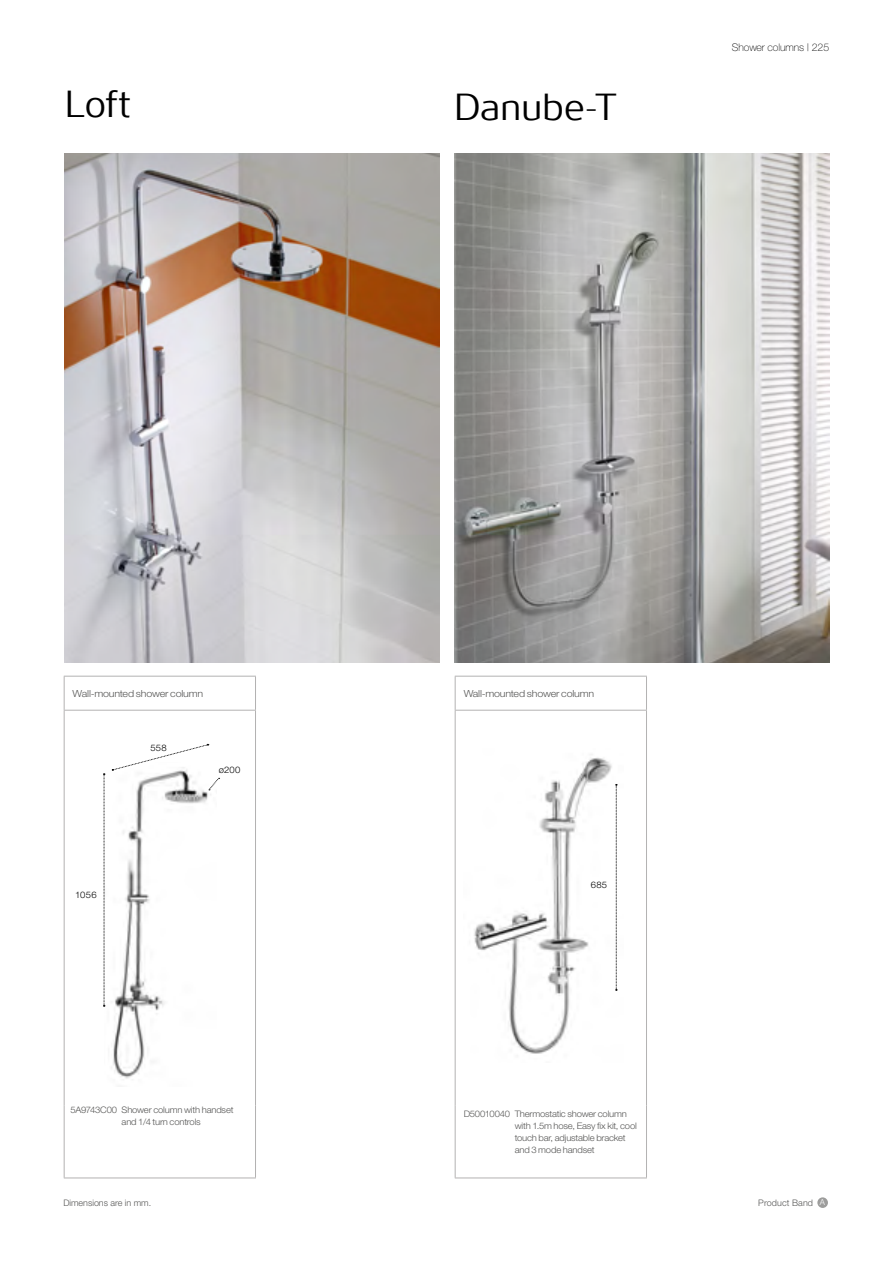
<style>
.page{position:relative;width:893px;height:1263px;background:#fff}
.page>*{position:absolute;margin:0;border:0;box-sizing:border-box;transform-origin:0 0}
.t1{font:300 42px "Roca";letter-spacing:-.02em;color:#000}
.t2{font:100 10.5px "Helvetica Neue";letter-spacing:-.01em;color:#000}
.t3{font:300 9.75px "Helvetica Neue";letter-spacing:-.02em;color:#575756;scale:1.1 1}
.t4{font:300 9px/12px "Helvetica Neue";letter-spacing:-.02em;color:#575756;scale:1.05 1}
.t5{font:300 9px "Helvetica Neue";letter-spacing:-.02em;color:#575756}
.t6{font:300 9px "Helvetica Neue";letter-spacing:.025em;color:#000;scale:1.05 1}
.t7{font:300 9px "Helvetica Neue";letter-spacing:.01em;color:#575756}
.s1{font-size:8.25px;color:#fff}
</style>
<div class="page">
<img style="left:474px;top:754px;width:144px;height:300px">
<img style="left:65px;top:153px;width:374px;height:509px">
<hr style="left:64px;top:676px;width:192px;height:1px;background:#b3b2b2">
<hr style="left:64px;top:676px;width:1px;height:34px;background:#b3b2b2">
<hr style="left:255px;top:676px;width:1px;height:34px;background:#b3b2b2">
<hr style="left:64px;top:710px;width:192px;height:1px;background:#b3b2b2">
<hr style="left:64px;top:710px;width:1px;height:396px;background:#b3b2b2">
<hr style="left:255px;top:710px;width:1px;height:396px;background:#b3b2b2">
<hr style="left:64px;top:1106px;width:1px;height:71px;background:#b3b2b2">
<hr style="left:255px;top:1106px;width:1px;height:71px;background:#b3b2b2">
<hr style="left:64px;top:1177px;width:192px;height:1px;background:#b3b2b2">
<hr style="left:455px;top:676px;width:192px;height:1px;background:#b3b2b2">
<hr style="left:455px;top:676px;width:1px;height:34px;background:#b3b2b2">
<hr style="left:455px;top:710px;width:192px;height:1px;background:#b3b2b2">
<hr style="left:455px;top:710px;width:1px;height:396px;background:#b3b2b2">
<hr style="left:646px;top:710px;width:1px;height:396px;background:#b3b2b2">
<hr style="left:646px;top:676px;width:1px;height:34px;background:#b3b2b2">
<hr style="left:455px;top:1106px;width:1px;height:71px;background:#b3b2b2">
<hr style="left:646px;top:1106px;width:1px;height:71px;background:#b3b2b2">
<hr style="left:455px;top:1177px;width:192px;height:1px;background:#b3b2b2">
<img style="left:105px;top:769px;width:106px;height:310px">
<svg style="left:112px;top:744px;width:97px;height:27px"></svg>
<svg style="left:103px;top:773px;width:2px;height:234px"></svg>
<svg style="left:209px;top:778px;width:11px;height:12px"></svg>
<img style="left:455px;top:153px;width:374px;height:509px">
<svg style="left:615px;top:784px;width:2px;height:207px"></svg>
<div style="left:587px;top:877px;width:24px;height:15px;background:#fff"></div>
<div style="left:528px;top:881px;width:15px;height:21px;background:#fff"></div>
<div style="left:817px;top:1197px;width:11px;height:11px;background:#9d9d9c;border-radius:50%"></div>
<h1 class="t1" style="left:64px;top:76px;width:68px">Loft</h1>
<h1 class="t1" style="left:453px;top:79px;width:165px">Danube-T</h1>
<p class="t2" style="left:732px;top:41px;width:99px">Shower columns | 225</p>
<p class="t3" style="left:73px;top:688px;width:120px">Wall-mounted shower column</p>
<p class="t6" style="left:75px;top:889px;width:22px">1056</p>
<p class="t6" style="left:150px;top:742px;width:17px">558</p>
<p class="t6" style="left:219px;top:764px;width:22px">ø200</p>
<p class="t4" style="left:122px;top:1103px;width:108px;text-indent:-51px">5A9743C00 Shower column with handset and 1/4 turn controls</p>
<p class="t3" style="left:464px;top:688px;width:120px">Wall-mounted shower column</p>
<p class="t6" style="left:591px;top:879px;width:17px">685</p>
<p class="t4" style="left:515px;top:1107px;width:118px;text-indent:-51px">D50010040 Thermostatic shower column with 1.5m hose, Easy fix kit, cool touch bar, adjustable bracket and 3 mode handset</p>
<p class="t5" style="left:63px;top:1198px;width:89px">Dimensions are in mm.</p>
<p class="t7" style="left:758px;top:1197px;width:68px">Product Band <span class="s1">A</span></p>
</div>
